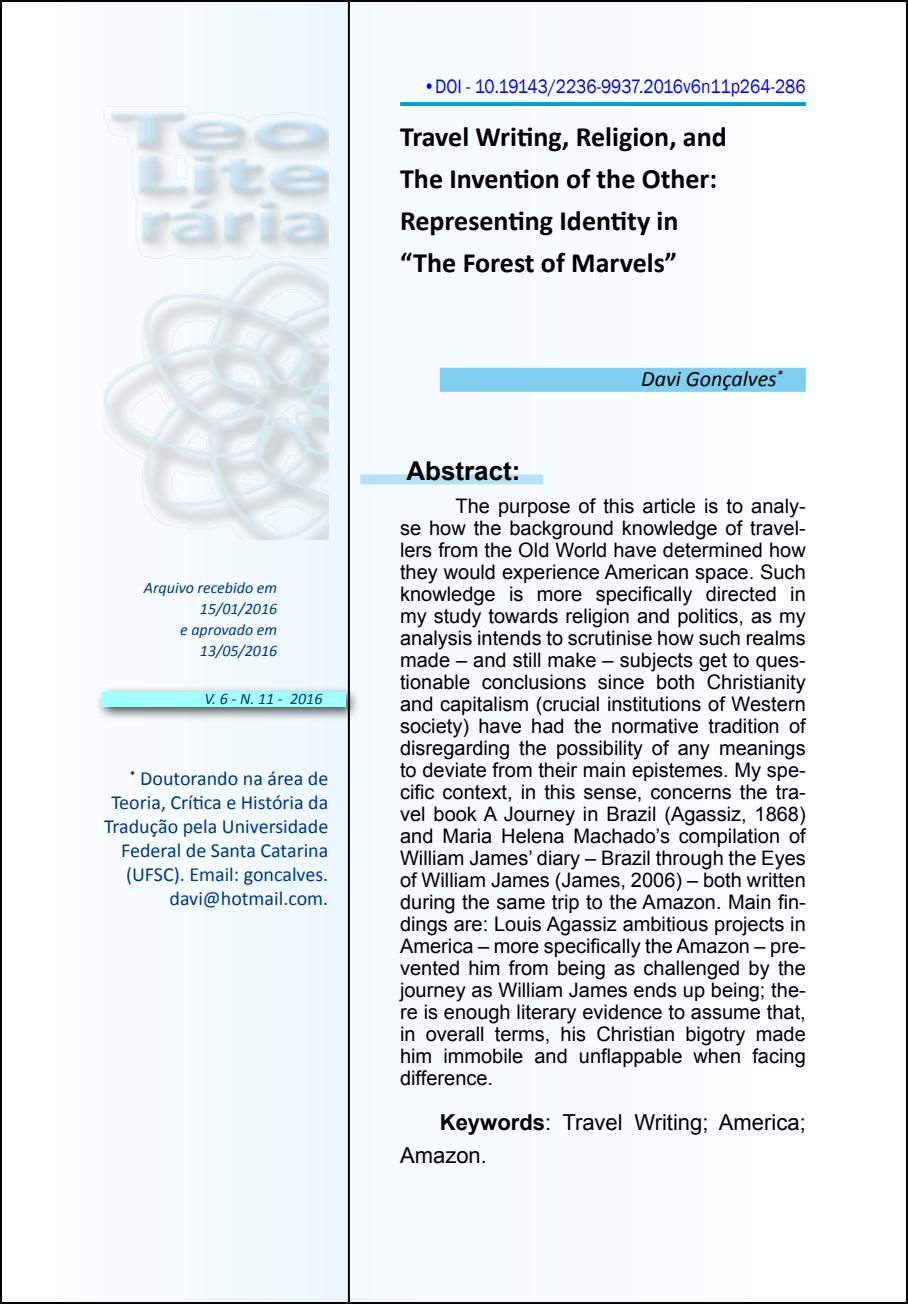
<style>
.page{position:relative;width:908px;height:1304px;background:#fff}
.page>*{position:absolute;margin:0;border:0;box-sizing:border-box;transform-origin:0 0}
.t1{font:700 28px/42px "Calibri";color:#000}
.t2{font:700 26px "Arial";color:#000}
.t3{font:22px/33px "Arial";color:#000}
.t4{font:italic 22px "Calibri";color:#000}
.t5{font:20px/22px "Arial";color:#000;text-align:justify}
.t6{font:20px/24px "Calibri";color:#003882;text-align:right}
.t7{font:20px "Franklin Gothic";color:#00f;scale:.87 1}
.t8{font:italic 16px/21px "Calibri";color:#003882;text-align:right}
.s1{font-weight:700}
</style>
<div class="page">
<div style="left:1px;top:1px;width:905px;height:1302px;background:#f9fcfe"></div>
<div style="left:0;top:0;width:350px;height:1304px;border:2px solid #000"></div>
<img style="left:103px;top:102px;width:225px;height:437px">
<div style="left:95px;top:685px;width:265px;height:36px;background:#000;opacity:.75"></div>
<div style="left:102px;top:692px;width:243px;height:15px;background:#a2ffff"></div>
<div style="left:360px;top:474px;width:183px;height:10px;background:#b3e2f6"></div>
<hr style="left:400px;top:102px;width:405px;height:4px;background:#009ee0">
<div style="left:439px;top:368px;width:366px;height:24px;background:#80cef0"></div>
<p class="t8" style="left:144px;top:576px;width:135px">Arquivo recebido em<br>15/01/2016<br>e aprovado em<br>13/05/2016</p>
<p class="t8" style="left:204px;top:688px;width:119px">V. 6 - N. 11 - 2016</p>
<p class="t6" style="left:104px;top:766px;width:226px"><sup>*</sup> Doutorando na área de<br>Teoria, Crítica e História da<br>Tradução pela Universidade<br>Federal de Santa Catarina (UFSC). Email: goncalves. davi@hotmail.com.</p>
<p class="t7" style="left:423px;top:74px;width:440px">•DOI - 10.19143/2236-9937.2016v6n11p264-286</p>
<h1 class="t1" style="left:400px;top:114px;width:328px">Travel Writing, Religion, and<br>The Invention of the Other:<br>Representing Identity in “The Forest of Marvels”</h1>
<p class="t4" style="left:641px;top:365px;width:143px">Davi Gonçalves<sup>*</sup></p>
<h2 class="t2" style="left:406px;top:454px;width:116px">Abstract:</h2>
<p class="t5" style="left:400px;top:496px;width:407px;text-indent:55px">The purpose of this article is to analy&shy;se how the background knowledge of travel&shy;lers from the Old World have determined how they would experience American space. Such knowledge is more specifically directed in my study towards religion and politics, as my analysis intends to scrutinise how such realms made – and still make – subjects get to ques&shy;tionable conclusions since both Christianity and capitalism (crucial institutions of Western society) have had the normative tradition of disregarding the possibility of any meanings to deviate from their main epistemes. My spe&shy;cific context, in this sense, concerns the tra&shy;vel book A Journey in Brazil (Agassiz, 1868) and Maria Helena Machado’s compilation of William James’ diary – Brazil through the Eyes of William James (James, 2006) – both written during the same trip to the Amazon. Main fin&shy;dings are: Louis Agassiz ambitious projects in America – more specifically the Amazon – pre&shy;vented him from being as challenged by the journey as William James ends up being; the&shy;re is enough literary evidence to assume that, in overall terms, his Christian bigotry made him immobile and unflappable when facing difference.</p>
<p class="t3" style="left:400px;top:1106px;width:407px;text-indent:40px"><span class="s1">Keywords</span>: Travel Writing; America;<br>Amazon.</p>
</div>
